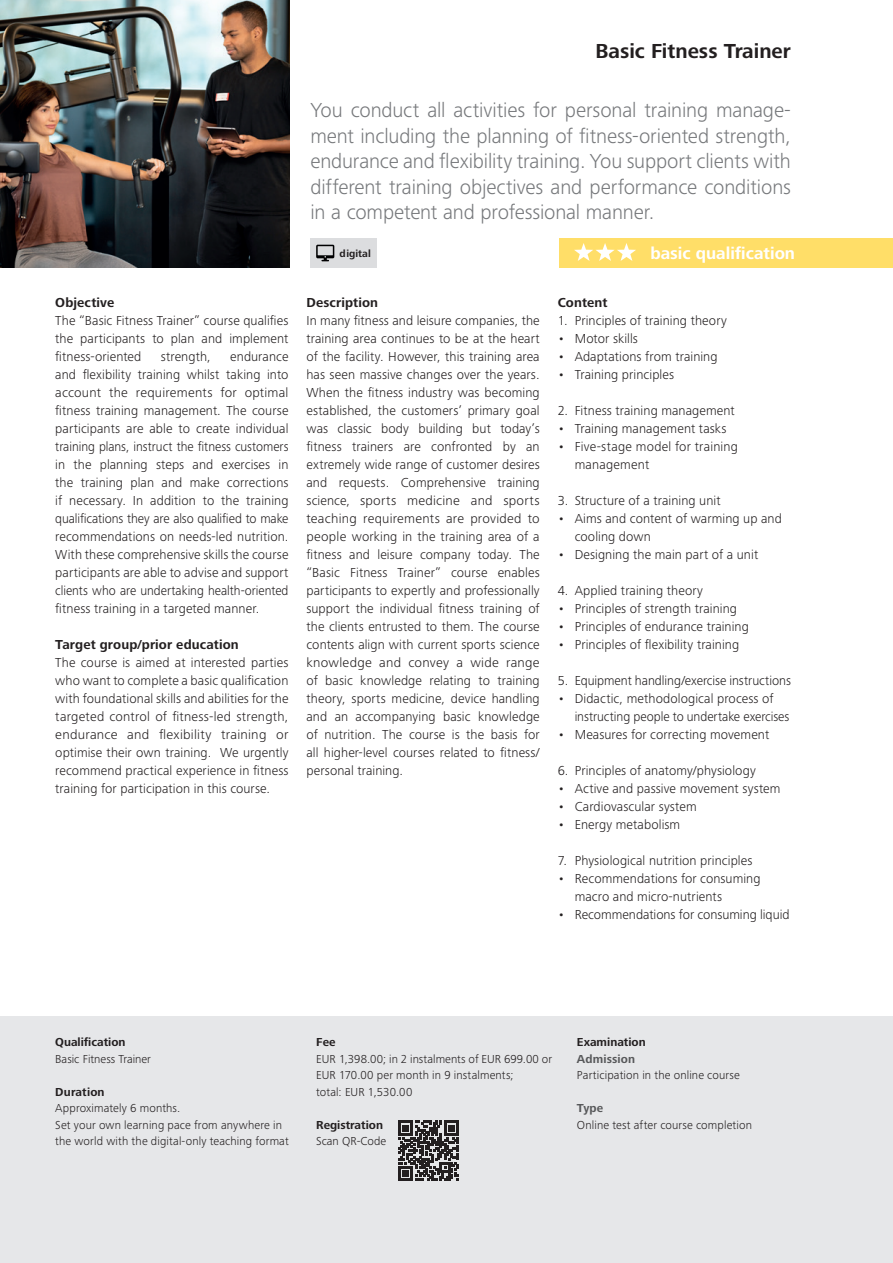
<style>
.page{position:relative;width:893px;height:1263px;background:#fff}
.page>*{position:absolute;margin:0;border:0;box-sizing:border-box;transform-origin:0 0}
.t1{font:300 21px/25.5px "Frutiger Next Pro";letter-spacing:-.01em;color:#76787b;text-align:justify}
.t2{font:700 21px "Frutiger Next Pro";color:#231f20}
.t3{font:700 17.4px "Frutiger Next Pro";color:#fff}
.t4{font:300 13.5px/18px "Frutiger Next Pro";letter-spacing:.005em;color:#231f20;text-align:justify}
.t5{font:700 13.5px "Frutiger Next Pro";letter-spacing:.01em;color:#231f20}
.t6{font:300 12px/16.5px "Frutiger Next Pro";letter-spacing:.01em;color:#231f20}
.t7{font:700 12px "Frutiger Next Pro";color:#231f20}
.t8{font:700 12px "Frutiger Next Pro";letter-spacing:.01em;color:#57585a}
.t9{font:700 10.5px "Frutiger Next Pro";color:#231f20}
</style>
<div class="page">
<img style="left:0;top:0;width:289px;height:268px">
<div style="left:0;top:1016px;width:893px;height:247px;background:#e6e7e9"></div>
<svg style="left:399px;top:1121px;width:59px;height:60px"></svg>
<div style="left:559px;top:238px;width:334px;height:30px;background:#ffde68"></div>
<svg style="left:574px;top:243px;width:62px;height:18px"></svg>
<div style="left:310px;top:238px;width:67px;height:30px;background:#dcdddf"></div>
<svg style="left:316px;top:245px;width:18px;height:16px"></svg>
<p class="t5" style="left:55px;top:295px;width:61px">Objective</p>
<p class="t4" style="left:55px;top:312px;width:235px">The “Basic Fitness Trainer” course qualifies the participants to plan and implement fitness-oriented</p>
<p class="t4" style="left:55px;top:348px;width:235px;text-indent:175px">endurance and flexibility training whilst taking into account the requirements for optimal fitness training management. The course participants are able to create individual training plans, instruct the fitness customers in the planning steps and exercises in the training plan and make corrections if necessary. In addition to the training qualifications they are also qualified to make recommendations on needs-led nutrition.<br>With these comprehensive skills the course participants are able to advise and support clients who are undertaking health-oriented fitness training in a targeted manner.</p>
<p class="t5" style="left:55px;top:637px;width:185px">Target group/prior education</p>
<p class="t4" style="left:55px;top:654px;width:235px">The course is aimed at interested parties who want to complete a basic qualification with foundational skills and abilities for the targeted control of fitness-led strength, endurance and flexibility training or optimise their own training. We urgently recommend practical experience in fitness training for participation in this course.</p>
<p class="t4" style="left:161px;top:348px;width:52px">strength,</p>
<h1 class="t2" style="left:595px;top:39px;width:197px">Basic Fitness Trainer</h1>
<p class="t1" style="left:310px;top:97px;width:482px">You conduct all activities for personal training manage&shy;ment including the planning of fitness-oriented strength, endurance and flexibility training. You support clients with different training objectives and performance conditions in a competent and professional manner.</p>
<p class="t9" style="left:340px;top:247px;width:33px">digital</p>
<p class="t3" style="left:650px;top:243px;width:146px">basic qualification</p>
<p class="t5" style="left:306px;top:295px;width:73px">Description</p>
<p class="t4" style="left:306px;top:312px;width:235px">In many fitness and leisure companies, the training area continues to be at the heart of the facility. However, this training area has seen massive changes over the years.<br>When the fitness industry was becoming established, the customers’ primary goal was classic body building but today’s fitness trainers are confronted by an extremely wide range of customer desires and requests. Comprehensive training science, sports medicine and sports teaching requirements are provided to people working in the training area of a fitness and leisure company today. The “Basic Fitness Trainer” course enables participants to expertly and professionally support the individual fitness training of the clients entrusted to them. The course contents align with current sports science knowledge and convey a wide range of basic knowledge relating to training theory, sports medicine, device handling and an accompanying basic knowledge of nutrition. The course is the basis for all higher-level courses related to fitness/ personal training.</p>
<p class="t5" style="left:558px;top:295px;width:51px">Content</p>
<p class="t4" style="left:558px;top:312px;width:171px">1. Principles of training theory</p>
<p class="t4" style="left:558px;top:330px;width:82px">• Motor skills</p>
<p class="t4" style="left:558px;top:348px;width:161px">• Adaptations from training</p>
<p class="t4" style="left:558px;top:366px;width:118px">• Training principles</p>
<p class="t4" style="left:558px;top:402px;width:179px">2. Fitness training management</p>
<p class="t4" style="left:558px;top:420px;width:170px">• Training management tasks</p>
<p class="t4" style="left:575px;top:438px;width:165px;text-indent:-17px">• Five-stage model for training management</p>
<p class="t4" style="left:558px;top:492px;width:164px">3. Structure of a training unit</p>
<p class="t4" style="left:575px;top:510px;width:209px;text-indent:-17px">• Aims and content of warming up and cooling down</p>
<p class="t4" style="left:558px;top:546px;width:202px">• Designing the main part of a unit</p>
<p class="t4" style="left:558px;top:582px;width:147px">4. Applied training theory</p>
<p class="t4" style="left:558px;top:600px;width:181px">• Principles of strength training</p>
<p class="t4" style="left:558px;top:618px;width:193px">• Principles of endurance training</p>
<p class="t4" style="left:558px;top:636px;width:183px">• Principles of flexibility training</p>
<p class="t4" style="left:558px;top:672px;width:235px">5. Equipment handling/exercise instructions</p>
<p class="t4" style="left:575px;top:690px;width:216px;text-indent:-17px">• Didactic, methodological process of instructing people to undertake exercises</p>
<p class="t4" style="left:558px;top:726px;width:213px">• Measures for correcting movement</p>
<p class="t4" style="left:558px;top:762px;width:200px">6. Principles of anatomy/physiology</p>
<p class="t4" style="left:558px;top:780px;width:224px">• Active and passive movement system</p>
<p class="t4" style="left:558px;top:798px;width:140px">• Cardiovascular system</p>
<p class="t4" style="left:558px;top:816px;width:124px">• Energy metabolism</p>
<p class="t4" style="left:558px;top:852px;width:196px">7. Physiological nutrition principles</p>
<p class="t4" style="left:575px;top:870px;width:187px;text-indent:-17px">• Recommendations for consuming macro and micro-nutrients</p>
<p class="t4" style="left:558px;top:906px;width:233px">• Recommendations for consuming liquid</p>
<p class="t7" style="left:55px;top:1035px;width:72px">Qualification</p>
<p class="t6" style="left:55px;top:1050px;width:97px">Basic Fitness Trainer</p>
<p class="t7" style="left:55px;top:1085px;width:51px">Duration</p>
<p class="t6" style="left:55px;top:1100px;width:235px">Approximately 6 months.<br>Set your own learning pace from anywhere in the world with the digital-only teaching format</p>
<p class="t7" style="left:316px;top:1035px;width:21px">Fee</p>
<p class="t6" style="left:316px;top:1050px;width:238px">EUR 1,398.00; in 2 instalments of EUR 699.00 or<br>EUR 170.00 per month in 9 instalments;<br>total: EUR 1,530.00</p>
<p class="t7" style="left:316px;top:1118px;width:68px">Registration</p>
<p class="t6" style="left:316px;top:1133px;width:72px">Scan QR-Code</p>
<p class="t7" style="left:577px;top:1035px;width:70px">Examination</p>
<p class="t8" style="left:577px;top:1052px;width:60px">Admission</p>
<p class="t6" style="left:577px;top:1067px;width:164px">Participation in the online course</p>
<p class="t8" style="left:577px;top:1101px;width:28px">Type</p>
<p class="t6" style="left:577px;top:1116px;width:177px">Online test after course completion</p>
</div>
